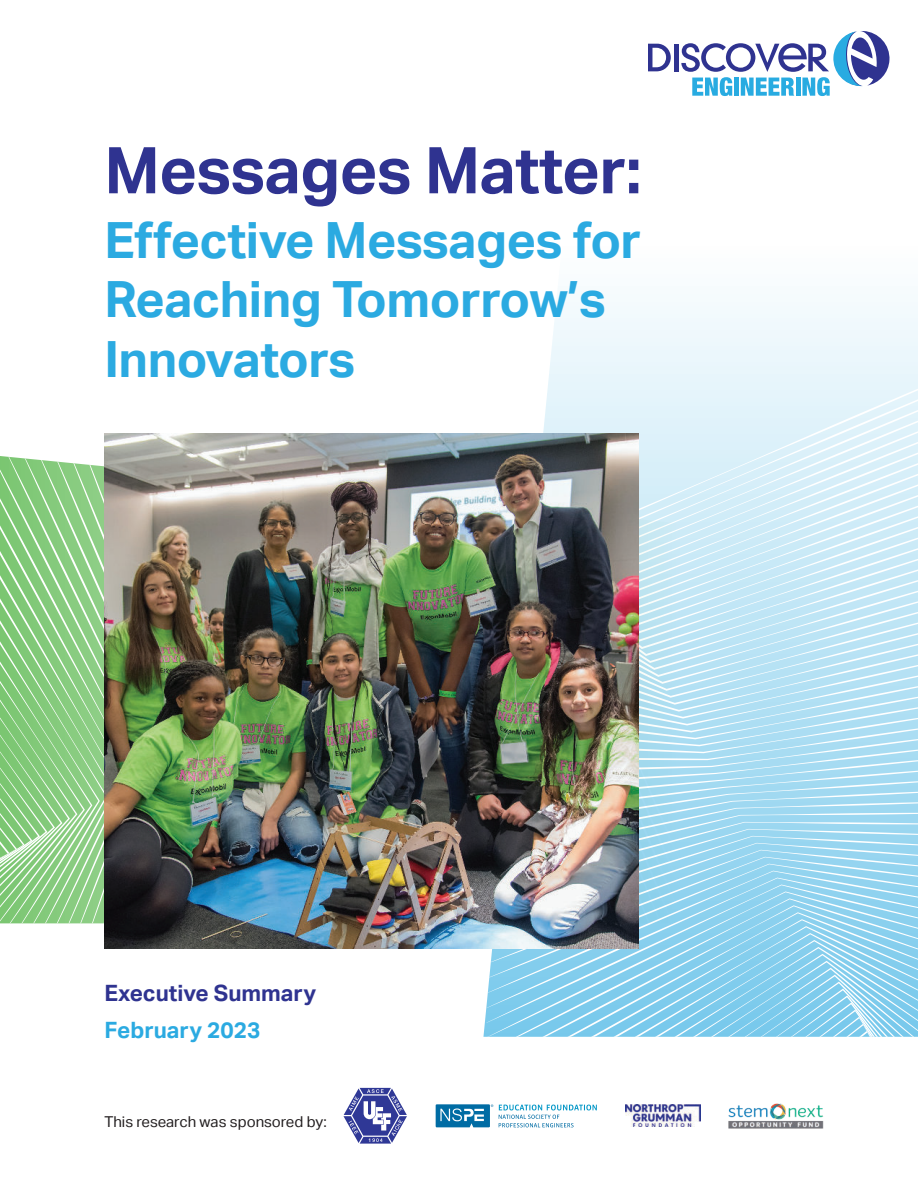
<style>
.page{position:relative;width:918px;height:1188px;background:#fff}
.page>*{position:absolute;margin:0;border:0;box-sizing:border-box;transform-origin:0 0}
.t1{font:700 64.5px "Aktiv Grotesk";letter-spacing:-.01em;color:#2f3390}
.t2{font:700 49.95px/59.8px "Aktiv Grotesk";letter-spacing:-.01em;color:#2baae1}
.t3{font:700 22.5px "Aktiv Grotesk";color:#2f3390}
.t4{font:700 22.5px "Aktiv Grotesk";color:#2baae1}
.t5{font:15px "Aktiv Grotesk";color:#231f20}
</style>
<div class="page">
<svg style="left:2px;top:456px;width:16px;height:467px;background:#8dce85"></svg>
<svg style="left:18px;top:457px;width:16px;height:466px;background:#90cf89"></svg>
<svg style="left:34px;top:459px;width:16px;height:464px;background:#93d08b"></svg>
<svg style="left:50px;top:461px;width:16px;height:462px;background:#96d18e"></svg>
<svg style="left:66px;top:462px;width:15px;height:461px;background:#98d291"></svg>
<svg style="left:81px;top:464px;width:16px;height:459px;background:#9bd394"></svg>
<svg style="left:97px;top:465px;width:7px;height:458px;background:#9cd496"></svg>
<svg style="left:485px;top:670px;width:433px;height:367px;background:#a2d9f1"></svg>
<svg style="left:639px;top:663px;width:279px;height:7px;background:#c1e6f5"></svg>
<svg style="left:639px;top:656px;width:279px;height:7px;background:#c1e6f5"></svg>
<svg style="left:639px;top:649px;width:279px;height:7px;background:#c2e6f5"></svg>
<svg style="left:639px;top:642px;width:279px;height:7px;background:#c3e6f5"></svg>
<svg style="left:639px;top:635px;width:279px;height:7px;background:#c4e7f5"></svg>
<svg style="left:639px;top:628px;width:279px;height:7px;background:#c4e7f5"></svg>
<svg style="left:639px;top:621px;width:279px;height:7px;background:#c6e8f5"></svg>
<svg style="left:639px;top:614px;width:279px;height:7px;background:#c6e8f5"></svg>
<svg style="left:639px;top:607px;width:279px;height:7px;background:#c7e8f6"></svg>
<svg style="left:639px;top:600px;width:279px;height:7px;background:#c9e9f6"></svg>
<svg style="left:639px;top:593px;width:279px;height:7px;background:#cae9f6"></svg>
<svg style="left:639px;top:587px;width:279px;height:6px;background:#cae9f6"></svg>
<svg style="left:639px;top:580px;width:279px;height:7px;background:#cbeaf6"></svg>
<svg style="left:639px;top:573px;width:279px;height:7px;background:#cceaf6"></svg>
<svg style="left:639px;top:566px;width:279px;height:7px;background:#cdeaf7"></svg>
<svg style="left:639px;top:559px;width:279px;height:7px;background:#ceebf7"></svg>
<svg style="left:483px;top:302px;width:435px;height:236px"></svg>
<svg style="left:344px;top:1088px;width:63px;height:56px"></svg>
<svg style="left:648px;top:44px;width:23px;height:27px"></svg>
<div style="left:674px;top:44px;width:5px;height:27px;background:#2f3390"></div>
<svg style="left:681px;top:31px;width:208px;height:65px"></svg>
<img style="left:728px;top:1103px;width:96px;height:26px">
<svg style="left:499px;top:1105px;width:98px;height:22px"></svg>
<svg style="left:436px;top:1104px;width:57px;height:23px"></svg>
<img style="left:625px;top:1104px;width:75px;height:22px">
<img style="left:104px;top:434px;width:535px;height:515px">
<p class="t1" style="left:104px;top:145px;width:539px">Messages Matter:</p>
<p class="t2" style="left:104px;top:210px;width:539px">Effective Messages for<br>Reaching Tomorrow’s<br>Innovators</p>
<p class="t3" style="left:104px;top:980px;width:213px">Executive Summary</p>
<p class="t4" style="left:104px;top:1017px;width:158px">February 2023</p>
<p class="t5" style="left:104px;top:1115px;width:224px">This research was sponsored by:</p>
</div>
